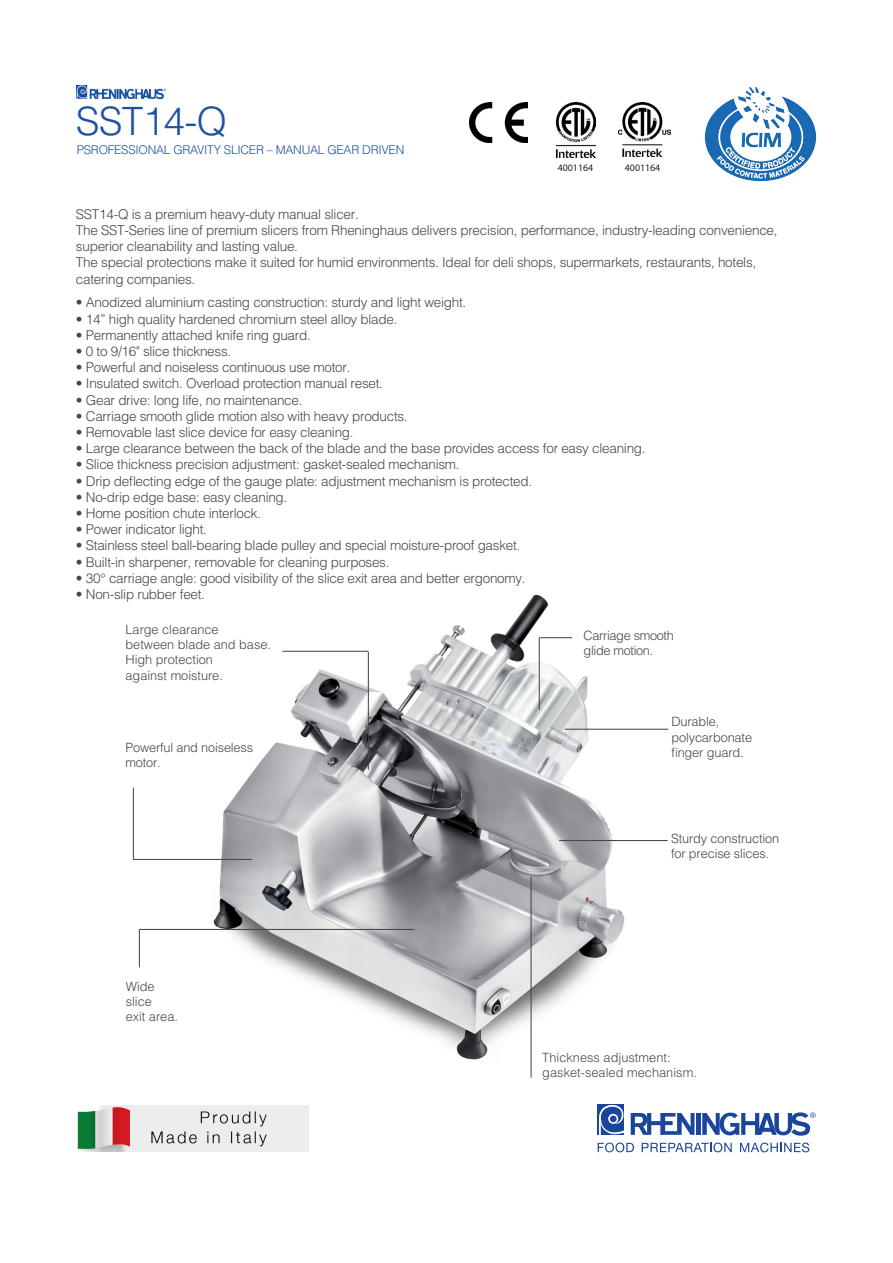
<style>
.page{position:relative;width:893px;height:1263px;background:#fff}
.page>*{position:absolute;margin:0;border:0;box-sizing:border-box;transform-origin:0 0}
.t1{font:300 39px "Helvetica LT Std";letter-spacing:-.02em;color:#2050a1}
.t2{font:300 13.5px/16.2px "Helvetica LT Std";letter-spacing:-.02em;color:#464747}
.t3{font:300 12.75px/15.3px "Helvetica LT Std";color:#464747}
.t4{font:300 12.75px/15.3px "Helvetica LT Std";letter-spacing:-.025em;color:#464747}
.t5{font:300 12px "Helvetica LT Std";letter-spacing:-.02em;color:#2050a1}
.t6{font:9.9px "Myriad Pro";color:#231f20}
</style>
<div class="page">
<img style="left:188px;top:594px;width:455px;height:466px">
<img style="left:77px;top:85px;width:88px;height:13px">
<img style="left:704px;top:87px;width:113px;height:95px">
<img style="left:556px;top:103px;width:40px;height:55px">
<img style="left:619px;top:103px;width:51px;height:54px">
<svg style="left:631px;top:1113px;width:63px;height:22px"></svg>
<hr style="left:696px;top:1113px;width:4px;height:22px;background:#1a459c">
<div style="left:597px;top:1104px;width:27px;height:31px;background:#1a459c"></div>
<svg style="left:599px;top:1105px;width:25px;height:30px"></svg>
<svg style="left:598px;top:1142px;width:36px;height:10px"></svg>
<svg style="left:642px;top:1142px;width:90px;height:10px"></svg>
<svg style="left:740px;top:1142px;width:69px;height:10px"></svg>
<svg style="left:702px;top:1112px;width:114px;height:24px"></svg>
<hr style="left:539px;top:638px;width:1px;height:72px;background:#464747">
<hr style="left:530px;top:877px;width:2px;height:201px;background:#464747">
<hr style="left:559px;top:840px;width:109px;height:1px;background:#464747">
<hr style="left:368px;top:652px;width:1px;height:118px;background:#464747">
<hr style="left:133px;top:788px;width:1px;height:72px;background:#464747">
<hr style="left:139px;top:929px;width:1px;height:38px;background:#464747">
<hr style="left:133px;top:859px;width:119px;height:1px;background:#464747">
<hr style="left:139px;top:929px;width:275px;height:1px;background:#464747">
<hr style="left:282px;top:651px;width:86px;height:1px;background:#464747">
<hr style="left:539px;top:637px;width:33px;height:1px;background:#464747">
<img style="left:77px;top:1105px;width:232px;height:47px">
<img style="left:470px;top:103px;width:58px;height:39px">
<hr style="left:565px;top:729px;width:103px;height:1px;background:#464747">
<h1 class="t1" style="left:76px;top:96px;width:153px">SST14-Q</h1>
<p class="t5" style="left:77px;top:142px;width:329px">PSROFESSIONAL GRAVITY SLICER – MANUAL GEAR DRIVEN</p>
<p class="t6" style="left:558px;top:161px;width:37px">4001164</p>
<p class="t6" style="left:625px;top:161px;width:37px">4001164</p>
<p class="t2" style="left:76px;top:206px;width:703px">SST14-Q is a premium heavy-duty manual slicer.<br>The SST-Series line of premium slicers from Rheninghaus delivers precision, performance, industry-leading convenience, superior cleanability and lasting value.<br>The special protections make it suited for humid environments. Ideal for deli shops, supermarkets, restaurants, hotels, catering companies.</p>
<p class="t2" style="left:76px;top:294px;width:392px">• Anodized aluminium casting construction: sturdy and light weight.</p>
<p class="t2" style="left:76px;top:311px;width:323px">• 14” high quality hardened chromium steel alloy blade.</p>
<p class="t2" style="left:76px;top:327px;width:236px">• Permanently attached knife ring guard.</p>
<p class="t2" style="left:76px;top:343px;width:157px">• 0 to 9/16" slice thickness.</p>
<p class="t2" style="left:76px;top:359px;width:276px">• Powerful and noiseless continuous use motor.</p>
<p class="t2" style="left:76px;top:375px;width:309px">• Insulated switch. Overload protection manual reset.</p>
<p class="t2" style="left:76px;top:392px;width:228px">• Gear drive: long life, no maintenance.</p>
<p class="t2" style="left:76px;top:408px;width:333px">• Carriage smooth glide motion also with heavy products.</p>
<p class="t2" style="left:76px;top:424px;width:279px">• Removable last slice device for easy cleaning.</p>
<p class="t2" style="left:76px;top:440px;width:571px">• Large clearance between the back of the blade and the base provides access for easy cleaning.</p>
<p class="t2" style="left:76px;top:456px;width:385px">• Slice thickness precision adjustment: gasket-sealed mechanism.</p>
<p class="t2" style="left:76px;top:473px;width:458px">• Drip deflecting edge of the gauge plate: adjustment mechanism is protected.</p>
<p class="t2" style="left:76px;top:489px;width:213px">• No-drip edge base: easy cleaning.</p>
<p class="t2" style="left:76px;top:505px;width:187px">• Home position chute interlock.</p>
<p class="t2" style="left:76px;top:521px;width:133px">• Power indicator light.</p>
<p class="t2" style="left:76px;top:537px;width:446px">• Stainless steel ball-bearing blade pulley and special moisture-proof gasket.</p>
<p class="t2" style="left:76px;top:554px;width:315px">• Built-in sharpener, removable for cleaning purposes.</p>
<p class="t2" style="left:76px;top:570px;width:451px">• 30° carriage angle: good visibility of the slice exit area and better ergonomy.</p>
<p class="t2" style="left:76px;top:586px;width:131px">• Non-slip rubber feet.</p>
<p class="t4" style="left:583px;top:627px;width:92px">Carriage smooth glide motion.</p>
<p class="t3" style="left:126px;top:621px;width:147px">Large clearance<br>between blade and base.<br>High protection<br>against moisture.</p>
<p class="t3" style="left:126px;top:739px;width:129px">Powerful and noiseless motor.</p>
<p class="t3" style="left:126px;top:978px;width:54px">Wide slice<br>exit area.</p>
<p class="t3" style="left:671px;top:714px;width:82px">Durable, polycarbonate finger guard.</p>
<p class="t3" style="left:671px;top:830px;width:110px">Sturdy construction for precise slices.</p>
<p class="t3" style="left:542px;top:1049px;width:156px">Thickness adjustment: gasket-sealed mechanism.</p>
</div>
